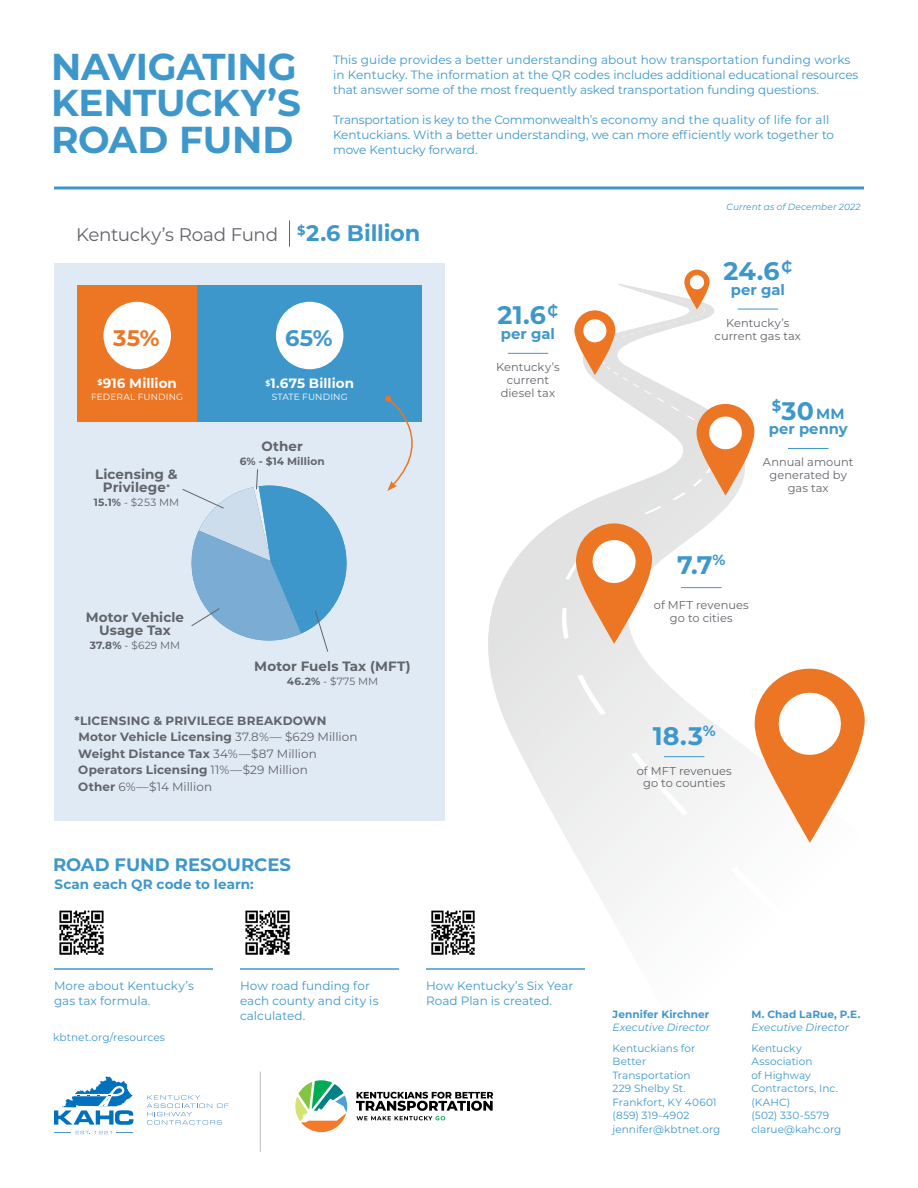
<style>
.page{position:relative;width:918px;height:1188px;background:#fff}
.page>*{position:absolute;margin:0;border:0;box-sizing:border-box;transform-origin:0 0}
.t1{font:700 37.5px/36.2px "Montserrat";letter-spacing:-.005em;color:#3e97cb}
.t2{font:700 25.35px "Montserrat";color:#3e97cb}
.t3{font:700 22.5px "Montserrat";color:#ec7624}
.t4{font:700 22.5px "Montserrat";color:#3e97cb}
.t5{font:18.3px "Montserrat";letter-spacing:-.015em;color:#61646a}
.t6{font:700 18px "Montserrat";color:#3e97cb}
.t7{font:700 14.85px/15.1px "Montserrat";letter-spacing:.005em;color:#3e97cb}
.t8{font:700 13.5px/13.5px "Montserrat";letter-spacing:.005em;color:#61646a;text-align:center}
.t9{font:700 13.5px "Montserrat";color:#fff}
.t10{font:700 13.5px "Montserrat";letter-spacing:.005em;color:#3e97cb}
.t11{font:12px/15px "Montserrat";letter-spacing:-.005em;color:#3e97cb}
.t12{font:700 12px/16.5px "Montserrat";letter-spacing:.01em;color:#61646a}
.t13{font:11.4px/12.8px "Montserrat";letter-spacing:.005em;color:#61646a;text-align:center}
.t14{font:10.5px/13.5px "Montserrat";letter-spacing:.005em;color:#3e97cb}
.t15{font:10.5px "Montserrat";letter-spacing:.02em;color:#61646a}
.t16{font:italic 10.5px "Montserrat";letter-spacing:.005em;color:#3e97cb}
.t17{font:700 10.5px "Montserrat";letter-spacing:.01em;color:#3e97cb}
.t18{font:700 10.5px "Montserrat";letter-spacing:.01em;color:#61646a}
.t19{font:9px "Montserrat";letter-spacing:.015em;color:#fff}
.t20{font:italic 9px "Montserrat";letter-spacing:.01em;color:#3e97cb}
.s1{font-weight:700;font-size:22.5px;color:#3e97cb}
.s2{font-weight:700}
.s3{font-weight:400}
.s4{font-size:25.35px}
</style>
<div class="page">
<div style="left:54px;top:263px;width:391px;height:558px;background:#e0eaf4"></div>
<div style="left:77px;top:285px;width:121px;height:137px;background:#ec7624"></div>
<div style="left:198px;top:285px;width:224px;height:137px;background:#3e97cb"></div>
<svg style="left:295px;top:1080px;width:52px;height:52px"></svg>
<svg style="left:356px;top:1092px;width:137px;height:28px"></svg>
<svg style="left:147px;top:1095px;width:82px;height:30px"></svg>
<svg style="left:54px;top:1131px;width:79px;height:4px"></svg>
<svg style="left:54px;top:1076px;width:79px;height:49px"></svg>
<hr style="left:260px;top:1072px;width:1px;height:80px;background:#bcbec0">
<hr style="left:54px;top:186px;width:810px;height:3px;background:#3e97cb">
<div style="left:103px;top:302px;width:68px;height:67px;background:#fff;border-radius:50%"></div>
<div style="left:276px;top:302px;width:67px;height:67px;background:#fff;border-radius:50%"></div>
<svg style="left:488px;top:308px;width:341px;height:597px"></svg>
<svg style="left:644px;top:506px;width:18px;height:8px"></svg>
<svg style="left:577px;top:675px;width:29px;height:40px"></svg>
<svg style="left:632px;top:753px;width:56px;height:63px"></svg>
<svg style="left:730px;top:867px;width:81px;height:38px"></svg>
<hr style="left:664px;top:756px;width:41px;height:1px;background:#3e97cb">
<hr style="left:681px;top:587px;width:41px;height:1px;background:#3e97cb">
<img style="left:59px;top:910px;width:45px;height:45px">
<hr style="left:54px;top:968px;width:159px;height:2px;background:#3e97cb">
<img style="left:431px;top:910px;width:44px;height:45px">
<hr style="left:426px;top:968px;width:159px;height:2px;background:#3e97cb">
<img style="left:245px;top:910px;width:45px;height:45px">
<hr style="left:240px;top:968px;width:159px;height:2px;background:#3e97cb">
<svg style="left:755px;top:669px;width:110px;height:174px"></svg>
<svg style="left:562px;top:523px;width:90px;height:121px"></svg>
<svg style="left:574px;top:270px;width:180px;height:230px"></svg>
<svg style="left:385px;top:395px;width:28px;height:96px"></svg>
<svg style="left:289px;top:220px;width:1px;height:27px"></svg>
<svg style="left:182px;top:469px;width:165px;height:183px"></svg>
<h1 class="t1" style="left:51px;top:47px;width:252px">NAVIGATING<br>KENTUCKY’S<br>ROAD FUND</h1>
<p class="t11" style="left:333px;top:52px;width:527px">This guide provides a better understanding about how transportation funding works in Kentucky. The information at the QR codes includes additional educational resources that answer some of the most frequently asked transportation funding questions.</p>
<p class="t11" style="left:333px;top:112px;width:503px">Transportation is key to the Commonwealth’s economy and the quality of life for all<br>Kentuckians. With a better understanding, we can more efficiently work together to move Kentucky forward.</p>
<h3 class="t5" style="left:76px;top:222px;width:346px">Kentucky’s Road Fund <sup>$</sup><span class="s1">2.6 Billion</span></h3>
<h3 class="t3" style="left:113px;top:322px;width:48px">35%</h3>
<h3 class="t4" style="left:285px;top:322px;width:49px">65%</h3>
<p class="t9" style="left:98px;top:374px;width:81px"><sup>$</sup>916 Million</p>
<p class="t19" style="left:91px;top:391px;width:93px">FEDERAL FUNDING</p>
<p class="t8" style="left:95px;top:467px;width:84px">Licensing &amp;<br>Privilege<sup>*</sup></p>
<p class="t15" style="left:94px;top:495px;width:87px"><span class="s2">15.1%</span> - $253 MM</p>
<p class="t8" style="left:86px;top:609px;width:100px">Motor Vehicle<br>Usage Tax</p>
<p class="t15" style="left:90px;top:638px;width:92px"><span class="s2">37.8%</span> - $629 MM</p>
<p class="t9" style="left:265px;top:374px;width:90px"><sup>$</sup>1.675 Billion</p>
<p class="t19" style="left:272px;top:391px;width:77px">STATE FUNDING</p>
<p class="t8" style="left:261px;top:439px;width:43px">Other</p>
<p class="t18" style="left:240px;top:453px;width:86px">6% - $14 Million</p>
<p class="t8" style="left:254px;top:659px;width:158px">Motor Fuels Tax (MFT)</p>
<p class="t15" style="left:287px;top:674px;width:93px"><span class="s2">46.2%</span> - $775 MM</p>
<p class="t12" style="left:78px;top:712px;width:281px;text-indent:-4px">*LICENSING &amp; PRIVILEGE BREAKDOWN Motor Vehicle Licensing <span class="s3">37.8%— $629 Million </span>Weight Distance Tax <span class="s3">34%—$87 Million </span>Operators Licensing <span class="s3">11%—$29 Million<br></span>Other <span class="s3">6%—$14 Million</span></p>
<h3 class="t6" style="left:53px;top:852px;width:240px">ROAD FUND RESOURCES</h3>
<p class="t10" style="left:55px;top:875px;width:201px">Scan each QR code to learn:</p>
<h2 class="t2" style="left:498px;top:297px;width:62px">21.6<sup>₵</sup></h2>
<p class="t7" style="left:501px;top:325px;width:56px">per gal</p>
<p class="t13" style="left:496px;top:360px;width:65px">Kentucky’s current diesel tax</p>
<p class="t11" style="left:54px;top:978px;width:141px">More about Kentucky’s gas tax formula.</p>
<p class="t11" style="left:426px;top:978px;width:149px">How Kentucky’s Six Year<br>Road Plan is created.</p>
<p class="t11" style="left:240px;top:978px;width:140px">How road funding for each county and city is calculated.</p>
<p class="t14" style="left:53px;top:1030px;width:113px">kbtnet.org/resources</p>
<p class="t20" style="left:727px;top:201px;width:136px">Current as of December 2022</p>
<h2 class="t2" style="left:724px;top:253px;width:70px">24.6<sup>₵</sup></h2>
<p class="t7" style="left:731px;top:281px;width:56px">per gal</p>
<p class="t13" style="left:715px;top:316px;width:88px">Kentucky’s current gas tax</p>
<p class="t7" style="left:769px;top:405px;width:80px">$<span class="s4">30</span>MM per penny</p>
<p class="t13" style="left:763px;top:456px;width:92px">Annual amount generated by gas tax</p>
<h2 class="t2" style="left:677px;top:546px;width:50px">7.7<sup>%</sup></h2>
<p class="t13" style="left:654px;top:598px;width:97px">of MFT revenues go to cities</p>
<h2 class="t2" style="left:653px;top:718px;width:64px">18.3<sup>%</sup></h2>
<p class="t13" style="left:637px;top:764px;width:97px">of MFT revenues go to counties</p>
<p class="t17" style="left:613px;top:1006px;width:98px">Jennifer Kirchner</p>
<p class="t16" style="left:613px;top:1020px;width:99px">Executive Director</p>
<p class="t14" style="left:613px;top:1041px;width:109px">Kentuckians for<br>Better<br>Transportation<br>229 Shelby St.<br>Frankfort, KY 40601 (859) 319-4902 jennifer@kbtnet.org</p>
<p class="t17" style="left:751px;top:1006px;width:111px">M. Chad LaRue, P.E.</p>
<p class="t16" style="left:751px;top:1020px;width:99px">Executive Director</p>
<p class="t14" style="left:751px;top:1041px;width:92px">Kentucky<br>Association<br>of Highway<br>Contractors, Inc. (KAHC)<br>(502) 330-5579 clarue@kahc.org</p>
</div>
